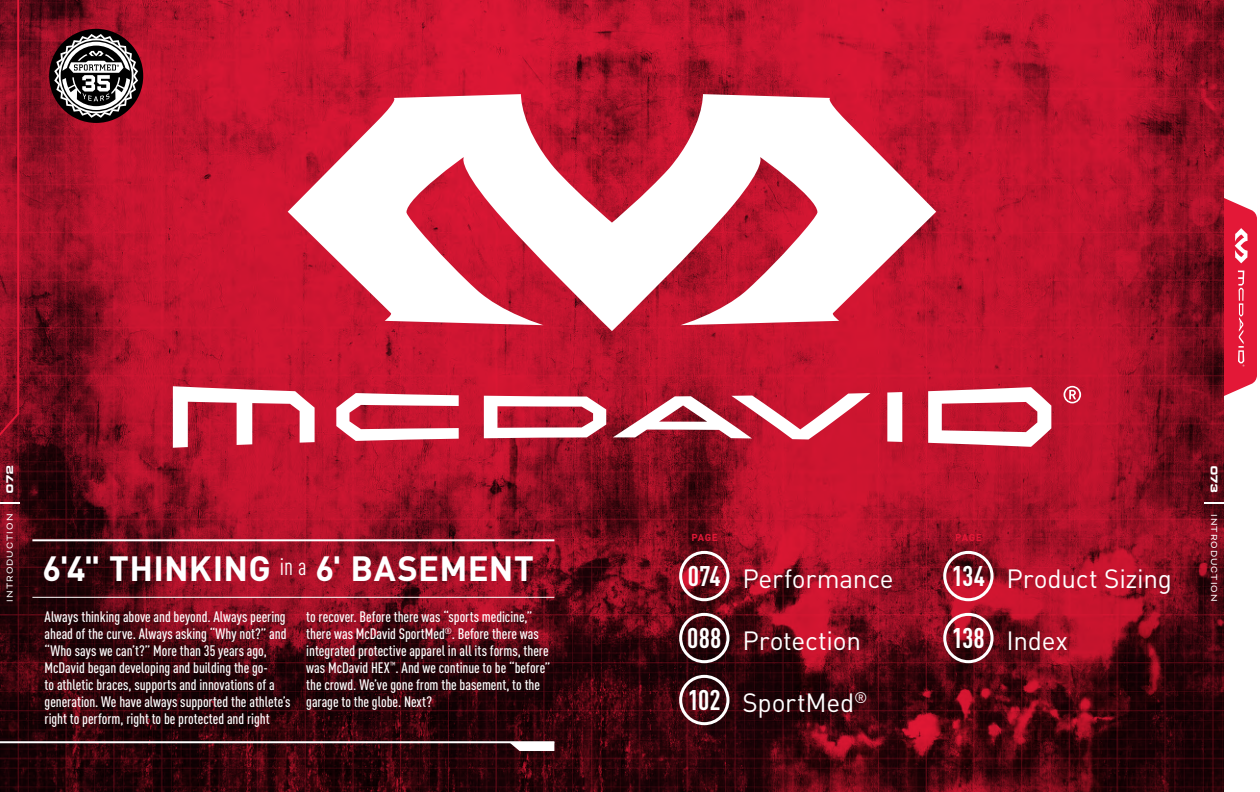
<style>
.page{position:relative;width:1260px;height:792px;background:#fff}
.page>*{position:absolute;margin:0;border:0;box-sizing:border-box;transform-origin:0 0}
.t1{font:700 34.7px "DINOT";letter-spacing:.005em;color:#fff}
.t2{font:26.1px "DINOT";letter-spacing:-.01em;color:#fff}
.t3{font:500 condensed 15px/17px "DINOT";color:#fff}
.t4{font:10px "Bicyclette";letter-spacing:.105em;color:#fff}
.t5{font:10px "Microgramma Bld";letter-spacing:.08em;color:#fff}
.t6{font:700 9.9px "DINOT";letter-spacing:.055em;color:#e31837}
.s1{font-weight:700;font-stretch:condensed;font-size:28.1px}
</style>
<div class="page">
<img style="left:0;top:0;width:1224px;height:792px">
<svg style="left:1224px;top:198px;width:33px;height:198px;background:#e63953"></svg>
<svg style="left:288px;top:94px;width:648px;height:237px"></svg>
<svg style="left:173px;top:386px;width:142px;height:62px"></svg>
<svg style="left:613px;top:393px;width:257px;height:46px"></svg>
<svg style="left:887px;top:392px;width:15px;height:50px"></svg>
<svg style="left:484px;top:396px;width:122px;height:42px"></svg>
<svg style="left:928px;top:387px;width:123px;height:60px"></svg>
<svg style="left:336px;top:393px;width:123px;height:48px"></svg>
<svg style="left:1064px;top:386px;width:17px;height:17px"></svg>
<hr style="left:32px;top:597px;width:522px;height:1px;background:#fff">
<hr style="left:32px;top:539px;width:522px;height:2px;background:#fff">
<hr style="left:0;top:741px;width:554px;height:2px;background:#fff">
<svg style="left:509px;top:743px;width:45px;height:8px"></svg>
<div style="left:679px;top:551px;width:50px;height:50px;border:3px solid #fff;border-radius:50%"></div>
<div style="left:679px;top:613px;width:50px;height:50px;border:3px solid #fff;border-radius:50%"></div>
<div style="left:679px;top:675px;width:50px;height:50px;border:3px solid #fff;border-radius:50%"></div>
<div style="left:943px;top:551px;width:51px;height:50px;border:3px solid #fff;border-radius:50%"></div>
<div style="left:943px;top:613px;width:51px;height:50px;border:3px solid #fff;border-radius:50%"></div>
<div style="left:49px;top:29px;width:94px;height:94px;background:#000;border-radius:50%"></div>
<svg style="left:54px;top:34px;width:84px;height:84px"></svg>
<svg style="left:0;top:0;width:20px;height:470px;background:#9b1026"></svg>
<svg style="left:1205px;top:503px;width:19px;height:1px"></svg>
<svg style="left:0;top:503px;width:19px;height:1px"></svg>
<p class="t5" style="left:3px;top:493px;width:29px;rotate:-90deg">072</p>
<p class="t4" style="left:4px;top:602px;width:89px;rotate:-90deg">INTRODUCTION</p>
<p class="t6" style="left:691px;top:531px;width:28px">PAGE</p>
<p class="t6" style="left:955px;top:531px;width:28px">PAGE</p>
<h1 class="t1" style="left:43px;top:545px;width:493px">6'4" THINKING <sup>in</sup> <sup>a</sup> 6' BASEMENT</h1>
<h2 class="t2" style="left:688px;top:562px;width:207px"><span class="s1">074</span> Performance</h2>
<h2 class="t2" style="left:687px;top:624px;width:175px"><span class="s1">088</span> Protection</h2>
<h2 class="t2" style="left:688px;top:686px;width:181px"><span class="s1">102</span> SportMed<sup>®</sup></h2>
<p class="t3" style="left:45px;top:608px;width:247px">Always thinking above and beyond. Always peering ahead of the curve. Always asking “Why not?” and “Who says we can’t?” More than 35 years ago, McDavid began developing and building the go-<br>to athletic braces, supports and innovations of a generation. We have always supported the athlete’s right to perform, right to be protected and right</p>
<p class="t3" style="left:306px;top:608px;width:246px">to recover. Before there was “sports medicine,” there was McDavid SportMed<sup>®</sup>. Before there was integrated protective apparel in all its forms, there was McDavid HEX<sup>™</sup>. And we continue to be “before” the crowd. We’ve gone from the basement, to the garage to the globe. Next?</p>
<h2 class="t2" style="left:952px;top:562px;width:222px"><span class="s1">134</span> Product Sizing</h2>
<h2 class="t2" style="left:952px;top:624px;width:118px"><span class="s1">138</span> Index</h2>
<p class="t5" style="left:1221px;top:466px;width:29px;rotate:90deg">073</p>
<p class="t4" style="left:1220px;top:514px;width:89px;rotate:90deg">INTRODUCTION</p>
</div>
